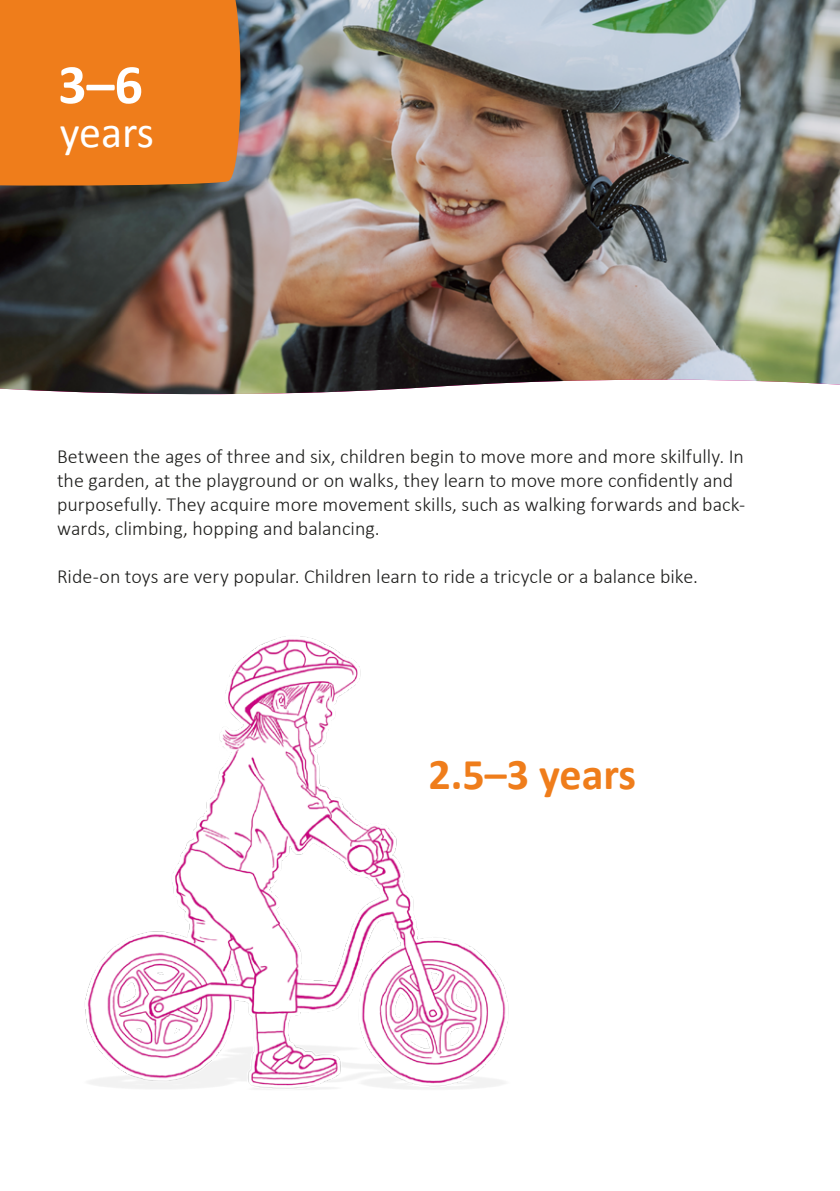
<style>
.page{position:relative;width:840px;height:1191px;background:#fff}
.page>*{position:absolute;margin:0;border:0;box-sizing:border-box;transform-origin:0 0}
.t1{font:700 56px "Calibri";color:#fff}
.t2{font:700 44px "Calibri";letter-spacing:-.005em;color:#ef7d1b}
.t3{font:44px "Calibri";letter-spacing:-.005em;color:#fff}
.t4{font:300 20px/24px "Calibri";color:#1d1d1b}
</style>
<div class="page">
<img style="left:0;top:0;width:839px;height:395px">
<div style="left:0;top:0;width:245px;height:187px;background:#ef7d1b"></div>
<img style="left:85px;top:636px;width:424px;height:454px">
<h1 class="t1" style="left:58px;top:45px;width:86px">3–6</h1>
<h2 class="t3" style="left:60px;top:101px;width:96px">years</h2>
<p class="t4" style="left:57px;top:444px;width:689px">Between the ages of three and six, children begin to move more and more skilfully. In the garden, at the playground or on walks, they learn to move more confidently and purposefully. They acquire more movement skills, such as walking forwards and back&shy;wards, climbing, hopping and balancing.</p>
<p class="t4" style="left:57px;top:564px;width:642px">Ride-on toys are very popular. Children learn to ride a tricycle or a balance bike.</p>
<h2 class="t2" style="left:428px;top:743px;width:209px">2.5–3 years</h2>
</div>
